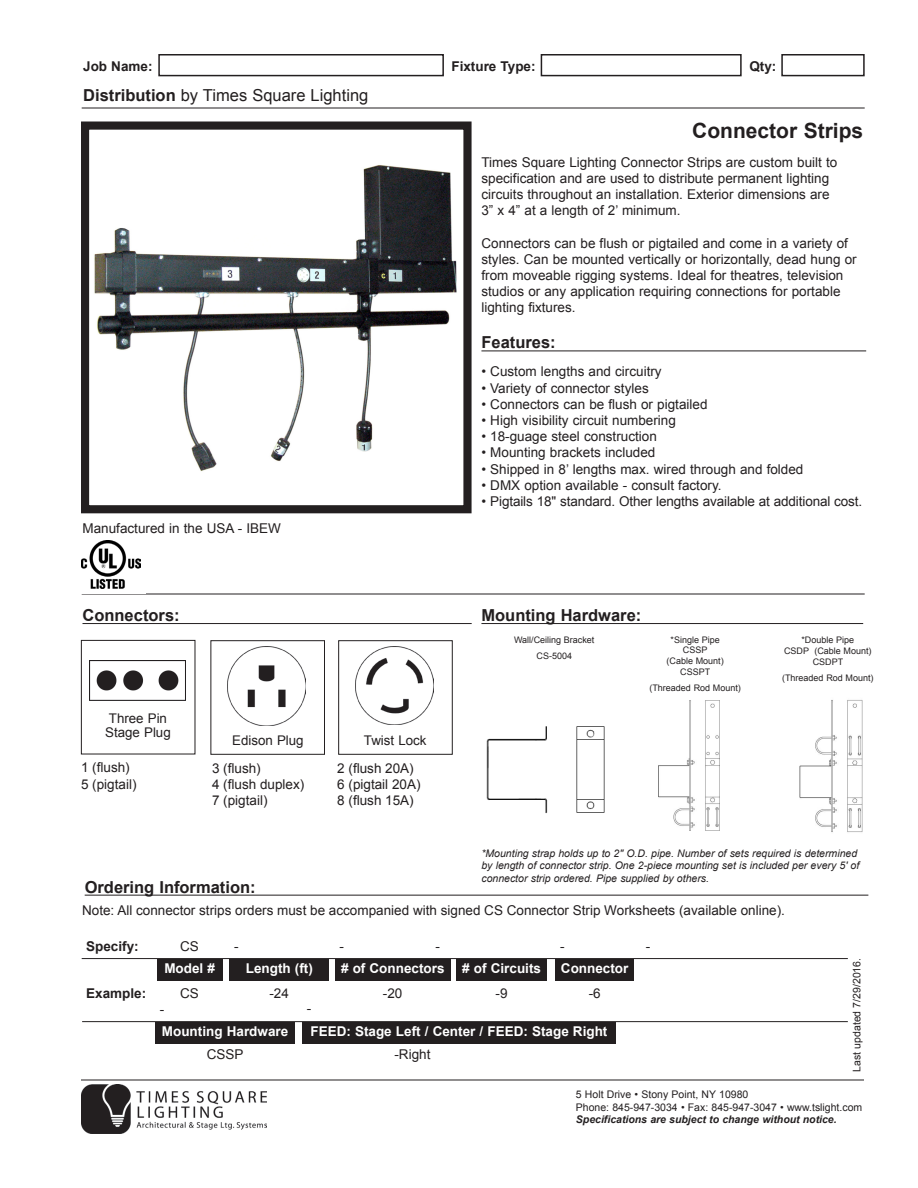
<style>
.page{position:relative;width:918px;height:1188px;background:#fff}
.page>*{position:absolute;margin:0;border:0;box-sizing:border-box;transform-origin:0 0}
.t1{font:700 21px "Arial";color:#231f20}
.headings{font:700 16.5px "Arial";color:#231f20}
.t2{font:16.5px "Arial";color:#231f20}
.body_text{font:13.5px/16.2px "Arial";color:#231f20}
.body_text-2{font:700 13.5px "Arial";color:#fff}
.body_text-3{font:700 13.5px "Arial";color:#231f20}
.mounting_types{font:13.35px "Arial";color:#231f20}
.body_text-4{font:italic 10.5px/12.6px "Arial";color:#231f20}
.t3{font:10.5px "Arial";color:#231f20}
.t4{font:italic 700 10.5px "Arial";color:#231f20}
.body_text-5{font:9px/10.8px "Arial";color:#231f20;text-align:center}
.s1{font-weight:700}
</style>
<div class="page">
<hr style="left:85px;top:895px;width:783px;height:1px;background:#231f20">
<hr style="left:481px;top:623px;width:382px;height:1px;background:#231f20">
<hr style="left:82px;top:108px;width:783px;height:1px;background:#231f20">
<div style="left:158px;top:54px;width:286px;height:22px;border:2px solid #231f20"></div>
<div style="left:541px;top:54px;width:201px;height:22px;border:2px solid #231f20"></div>
<div style="left:781px;top:54px;width:84px;height:22px;border:2px solid #231f20"></div>
<hr style="left:81px;top:1080px;width:783px;height:1px;background:#231f20">
<hr style="left:82px;top:594px;width:783px;height:1px;background:#231f20">
<hr style="left:481px;top:351px;width:385px;height:1px;background:#231f20">
<img style="left:94px;top:165px;width:363px;height:306px">
<div style="left:81px;top:121px;width:391px;height:392px;border:8px solid #231f20"></div>
<hr style="left:82px;top:623px;width:390px;height:1px;background:#231f20">
<img style="left:90px;top:660px;width:95px;height:40px">
<div style="left:81px;top:640px;width:114px;height:114px;border:1px solid #231f20"></div>
<img style="left:227px;top:647px;width:79px;height:78px">
<div style="left:211px;top:640px;width:114px;height:115px;border:1px solid #231f20"></div>
<img style="left:356px;top:646px;width:77px;height:78px">
<div style="left:338px;top:640px;width:115px;height:115px;border:1px solid #231f20"></div>
<div style="left:157px;top:959px;width:65px;height:22px;background:#231f20"></div>
<div style="left:230px;top:959px;width:99px;height:22px;background:#231f20"></div>
<div style="left:456px;top:959px;width:91px;height:22px;background:#231f20"></div>
<div style="left:335px;top:959px;width:116px;height:22px;background:#231f20"></div>
<hr style="left:82px;top:958px;width:766px;height:1px;background:#231f20">
<div style="left:556px;top:959px;width:78px;height:22px;background:#231f20"></div>
<div style="left:155px;top:1022px;width:140px;height:22px;background:#231f20"></div>
<div style="left:302px;top:1022px;width:314px;height:22px;background:#231f20"></div>
<hr style="left:82px;top:1021px;width:766px;height:1px;background:#231f20">
<img style="left:81px;top:540px;width:59px;height:48px">
<img style="left:81px;top:1084px;width:185px;height:50px">
<img style="left:658px;top:701px;width:62px;height:129px">
<img style="left:799px;top:700px;width:64px;height:132px">
<img style="left:486px;top:726px;width:119px;height:88px">
<p class="body_text-3" style="left:83px;top:58px;width:71px">Job Name:</p>
<p class="body_text-3" style="left:451px;top:58px;width:86px">Fixture Type:</p>
<p class="body_text-3" style="left:749px;top:58px;width:29px">Qty:</p>
<p class="t2" style="left:83px;top:85px;width:287px"><span class="s1">Distribution</span> by Times Square Lighting</p>
<p class="body_text" style="left:82px;top:520px;width:200px">Manufactured in the USA - IBEW</p>
<p class="headings" style="left:82px;top:604px;width:99px">Connectors:</p>
<p class="mounting_types" style="left:109px;top:709px;width:60px">Three Pin</p>
<p class="mounting_types" style="left:105px;top:723px;width:67px">Stage Plug</p>
<p class="body_text" style="left:81px;top:760px;width:50px">1 (flush)</p>
<p class="body_text" style="left:81px;top:776px;width:57px">5 (pigtail)</p>
<p class="mounting_types" style="left:232px;top:731px;width:73px">Edison Plug</p>
<p class="mounting_types" style="left:364px;top:731px;width:64px">Twist Lock</p>
<p class="body_text" style="left:212px;top:760px;width:50px">3 (flush)</p>
<p class="body_text" style="left:212px;top:776px;width:94px">4 (flush duplex)</p>
<p class="body_text" style="left:212px;top:793px;width:57px">7 (pigtail)</p>
<p class="body_text" style="left:337px;top:760px;width:78px">2 (flush 20A)</p>
<p class="body_text" style="left:337px;top:776px;width:85px">6 (pigtail 20A)</p>
<p class="body_text" style="left:337px;top:793px;width:78px">8 (flush 15A)</p>
<p class="headings" style="left:85px;top:876px;width:172px">Ordering Information:</p>
<p class="t1" style="left:692px;top:117px;width:172px">Connector Strips</p>
<p class="body_text" style="left:481px;top:154px;width:357px">Times Square Lighting Connector Strips are custom built to specification and are used to distribute permanent lighting circuits throughout an installation. Exterior dimensions are</p>
<p class="body_text" style="left:481px;top:202px;width:201px">3” x 4” at a length of 2’ minimum.</p>
<p class="body_text" style="left:481px;top:235px;width:377px">Connectors can be flush or pigtailed and come in a variety of styles. Can be mounted vertically or horizontally, dead hung or from moveable rigging systems. Ideal for theatres, television studios or any application requiring connections for portable lighting fixtures.</p>
<p class="headings" style="left:481px;top:332px;width:76px">Features:</p>
<p class="body_text" style="left:481px;top:364px;width:182px">• Custom lengths and circuitry</p>
<p class="body_text" style="left:481px;top:380px;width:169px">• Variety of connector styles</p>
<p class="body_text" style="left:481px;top:396px;width:228px">• Connectors can be flush or pigtailed</p>
<p class="body_text" style="left:481px;top:412px;width:196px">• High visibility circuit numbering</p>
<p class="body_text" style="left:481px;top:429px;width:177px">• 18-guage steel construction</p>
<p class="body_text" style="left:481px;top:445px;width:175px">• Mounting brackets included</p>
<p class="body_text" style="left:481px;top:461px;width:324px">• Shipped in 8’ lengths max. wired through and folded</p>
<p class="body_text" style="left:481px;top:477px;width:242px">• DMX option available - consult factory.</p>
<p class="body_text" style="left:481px;top:493px;width:382px">• Pigtails 18" standard. Other lengths available at additional cost.</p>
<p class="headings" style="left:481px;top:604px;width:161px">Mounting Hardware:</p>
<p class="body_text-5" style="left:514px;top:634px;width:82px">Wall/Ceiling Bracket</p>
<p class="body_text-5" style="left:537px;top:650px;width:37px">CS-5004</p>
<p class="body_text-5" style="left:671px;top:634px;width:51px">*Single Pipe</p>
<p class="body_text-5" style="left:667px;top:645px;width:59px">CSSP<br>(Cable Mount)<br>CSSPT</p>
<p class="body_text-5" style="left:649px;top:683px;width:93px">(Threaded Rod Mount)</p>
<p class="body_text-5" style="left:801px;top:635px;width:54px">*Double Pipe</p>
<p class="body_text-5" style="left:784px;top:645px;width:89px">CSDP (Cable Mount)</p>
<p class="body_text-5" style="left:782px;top:654px;width:93px;line-height:16.2px">CSDPT<br>(Threaded Rod Mount)</p>
<p class="body_text-4" style="left:481px;top:847px;width:379px">*Mounting strap holds up to 2" O.D. pipe. Number of sets required is determined by length of connector strip. One 2-piece mounting set is included per every 5' of connector strip ordered. Pipe supplied by others.</p>
<p class="body_text" style="left:82px;top:902px;width:704px">Note: All connector strips orders must be accompanied with signed CS Connector Strip Worksheets (available online).</p>
<p class="body_text-3" style="left:86px;top:937px;width:54px">Specify:</p>
<p class="body_text-3" style="left:86px;top:984px;width:62px">Example:</p>
<p class="body_text" style="left:180px;top:938px;width:20px">CS</p>
<p class="body_text-2" style="left:164px;top:959px;width:52px">Model #</p>
<p class="body_text" style="left:180px;top:985px;width:20px">CS</p>
<p class="body_text" style="left:234px;top:938px;width:6px">-</p>
<p class="body_text-2" style="left:246px;top:959px;width:69px">Length (ft)</p>
<p class="body_text" style="left:269px;top:985px;width:21px">-24</p>
<p class="body_text" style="left:339px;top:938px;width:6px">-</p>
<p class="body_text" style="left:436px;top:938px;width:6px">-</p>
<p class="body_text-2" style="left:341px;top:960px;width:105px"># of Connectors</p>
<p class="body_text" style="left:383px;top:985px;width:21px">-20</p>
<p class="body_text-2" style="left:462px;top:959px;width:80px"># of Circuits</p>
<p class="body_text" style="left:496px;top:985px;width:14px">-9</p>
<p class="body_text" style="left:560px;top:938px;width:6px">-</p>
<p class="body_text-2" style="left:561px;top:960px;width:69px">Connector</p>
<p class="body_text" style="left:589px;top:985px;width:14px">-6</p>
<p class="body_text" style="left:160px;top:1001px;width:6px">-</p>
<p class="body_text-2" style="left:162px;top:1022px;width:128px">Mounting Hardware</p>
<p class="body_text" style="left:207px;top:1046px;width:38px">CSSP</p>
<p class="body_text" style="left:307px;top:1001px;width:6px">-</p>
<p class="body_text-2" style="left:310px;top:1022px;width:299px">FEED: Stage Left / Center / FEED: Stage Right</p>
<p class="body_text" style="left:394px;top:1046px;width:38px">-Right</p>
<p class="body_text" style="left:646px;top:938px;width:6px">-</p>
<p class="t3" style="left:850px;top:1072px;width:115px;rotate:-90deg">Last updated 7/29/2016.</p>
<p class="t3" style="left:576px;top:1087px;width:174px">5 Holt Drive • Stony Point, NY 10980</p>
<p class="t3" style="left:576px;top:1100px;width:288px">Phone: 845-947-3034 • Fax: 845-947-3047 • www.tslight.com</p>
<p class="t4" style="left:576px;top:1113px;width:262px">Specifications are subject to change without notice.</p>
</div>
